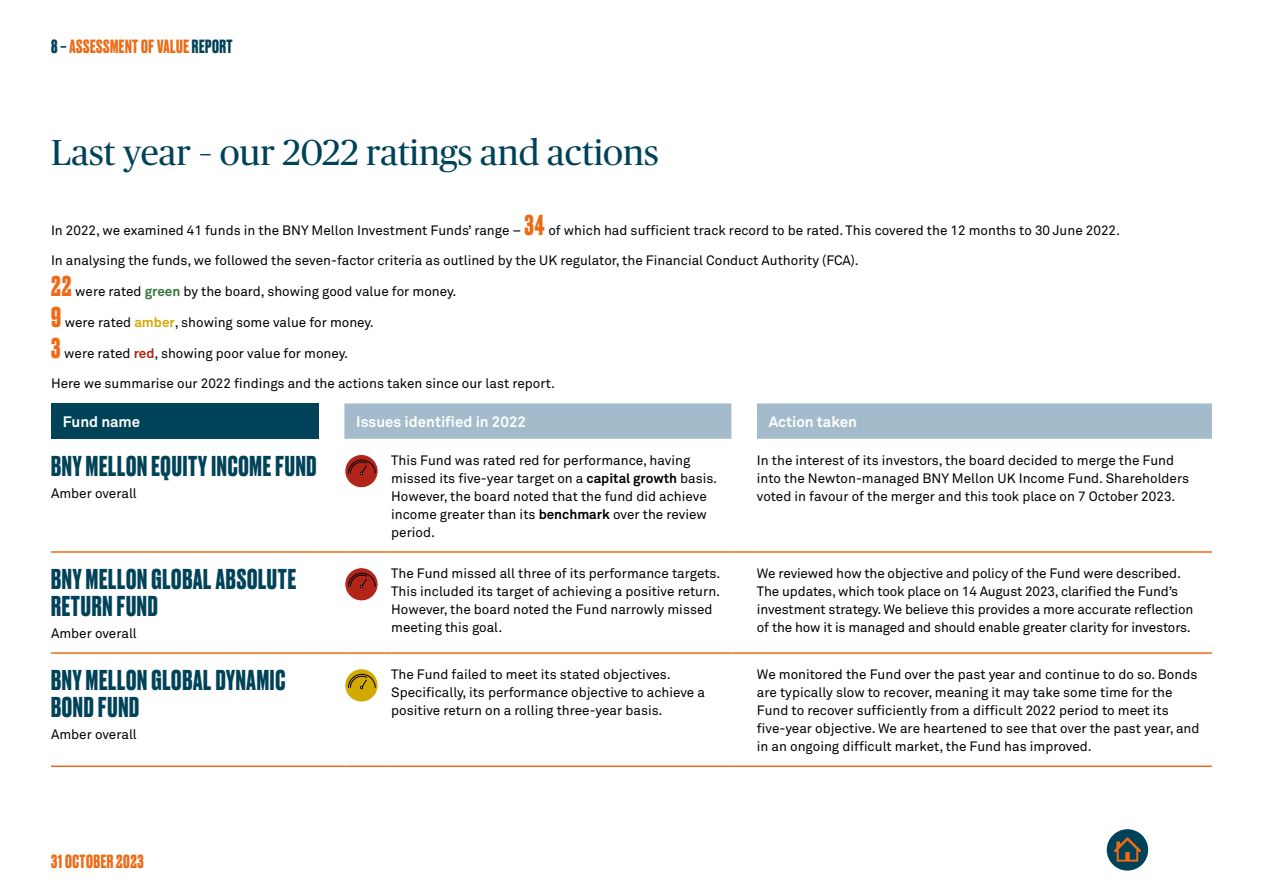
<style>
.page{position:relative;width:1263px;height:893px;background:#fff}
.page>*{position:absolute;margin:0;border:0;box-sizing:border-box;transform-origin:0 0}
.t1{font:36px "Publico Headline";color:#004258}
.t2{font:700 27px/27px "Druk";letter-spacing:.03em;color:#004258}
.t3{font:700 18px "Druk";letter-spacing:.03em;color:#ed6b17}
.t4{font:700 15px "Akkurat Pro";color:#fff}
.t5{font:13.5px/18px "Akkurat Pro";color:#000}
.s1{color:#004258}
.s2{font-family:"Druk";font-weight:700;font-size:27px;color:#ed6b17}
.s3{font-weight:700;color:#31763b}
.s4{font-weight:700;color:#d1a900}
.s5{font-weight:700;color:#b2251a}
.s6{font-weight:700}
</style>
<div class="page">
<div style="left:51px;top:403px;width:268px;height:36px;background:#004258"></div>
<svg style="left:344px;top:403px;width:868px;height:36px;background:#a7becc"></svg>
<hr style="left:51px;top:652px;width:268px;height:2px;background:#ed6b17">
<hr style="left:319px;top:652px;width:25px;height:2px;background:#ed6b17">
<hr style="left:344px;top:652px;width:47px;height:2px;background:#ed6b17">
<hr style="left:391px;top:652px;width:340px;height:2px;background:#ed6b17">
<hr style="left:731px;top:652px;width:26px;height:2px;background:#ed6b17">
<hr style="left:757px;top:652px;width:455px;height:2px;background:#ed6b17">
<hr style="left:51px;top:551px;width:268px;height:2px;background:#ed6b17">
<hr style="left:51px;top:765px;width:268px;height:2px;background:#ed6b17">
<hr style="left:319px;top:551px;width:25px;height:2px;background:#ed6b17">
<hr style="left:319px;top:765px;width:25px;height:2px;background:#ed6b17">
<hr style="left:344px;top:551px;width:47px;height:2px;background:#ed6b17">
<hr style="left:344px;top:765px;width:47px;height:2px;background:#ed6b17">
<hr style="left:391px;top:551px;width:340px;height:2px;background:#ed6b17">
<hr style="left:391px;top:765px;width:340px;height:2px;background:#ed6b17">
<hr style="left:731px;top:551px;width:26px;height:2px;background:#ed6b17">
<hr style="left:731px;top:765px;width:26px;height:2px;background:#ed6b17">
<hr style="left:757px;top:551px;width:455px;height:2px;background:#ed6b17">
<hr style="left:757px;top:765px;width:455px;height:2px;background:#ed6b17">
<div style="left:345px;top:454px;width:33px;height:34px;background:#b2251a;border-radius:50%"></div>
<div style="left:344px;top:454px;width:34px;height:34px;border:1px solid #fff;border-radius:50%"></div>
<svg style="left:348px;top:459px;width:28px;height:16px"></svg>
<div style="left:345px;top:568px;width:33px;height:33px;background:#b2251a;border-radius:50%"></div>
<div style="left:344px;top:567px;width:34px;height:34px;border:1px solid #fff;border-radius:50%"></div>
<svg style="left:348px;top:573px;width:28px;height:15px"></svg>
<div style="left:345px;top:669px;width:33px;height:33px;background:#d1a900;border-radius:50%"></div>
<div style="left:344px;top:668px;width:34px;height:34px;border:1px solid #fff;border-radius:50%"></div>
<svg style="left:348px;top:674px;width:28px;height:15px"></svg>
<div style="left:1107px;top:829px;width:41px;height:42px;background:#004258;border-radius:50%"></div>
<svg style="left:1114px;top:837px;width:27px;height:25px"></svg>
<h3 class="t3" style="left:51px;top:34px;width:183px"><span class="s1">8 –</span> ASSESSMENT OF VALUE<span class="s1">REPORT</span></h3>
<h1 class="t1" style="left:51px;top:127px;width:609px">Last year – our 2022 ratings and actions</h1>
<p class="t5" style="left:51px;top:221px;width:1070px">In 2022, we examined 41 funds in the BNY Mellon Investment Funds’ range – <span class="s2">34</span> of which had sufficient track record to be rated. This covered the 12 months to 30 June 2022.</p>
<p class="t5" style="left:51px;top:252px;width:809px">In analysing the funds, we followed the seven-factor criteria as outlined by the UK regulator, the Financial Conduct Authority (FCA).</p>
<p class="t5" style="left:51px;top:283px;width:407px"><span class="s2">22</span> were rated <span class="s3">green</span> by the board, showing good value for money.</p>
<p class="t5" style="left:51px;top:313px;width:324px"><span class="s2">9</span> were rated <span class="s4">amber</span>, showing some value for money.</p>
<p class="t5" style="left:51px;top:344px;width:298px"><span class="s2">3</span> were rated <span class="s5">red</span>, showing poor value for money.</p>
<p class="t5" style="left:51px;top:375px;width:506px">Here we summarise our 2022 findings and the actions taken since our last report.</p>
<p class="t4" style="left:63px;top:412px;width:79px">Fund name</p>
<p class="t4" style="left:356px;top:412px;width:171px">Issues identified in 2022</p>
<p class="t4" style="left:769px;top:412px;width:90px">Action taken</p>
<h2 class="t2" style="left:51px;top:451px;width:267px">BNY MELLON EQUITY INCOME FUND</h2>
<p class="t5" style="left:51px;top:484px;width:87px">Amber overall</p>
<p class="t5" style="left:391px;top:451px;width:328px">This Fund was rated red for performance, having missed its five-year target on a <span class="s6">capital growth</span> basis.<br>However, the board noted that the fund did achieve income greater than its <span class="s6">benchmark</span> over the review period.</p>
<p class="t5" style="left:757px;top:451px;width:434px">In the interest of its investors, the board decided to merge the Fund into the Newton-managed BNY Mellon UK Income Fund. Shareholders voted in favour of the merger and this took place on 7 October 2023.</p>
<h2 class="t2" style="left:51px;top:564px;width:247px">BNY MELLON GLOBAL ABSOLUTE<br>RETURN FUND</h2>
<p class="t5" style="left:51px;top:624px;width:87px">Amber overall</p>
<h2 class="t2" style="left:51px;top:665px;width:236px">BNY MELLON GLOBAL DYNAMIC<br>BOND FUND</h2>
<p class="t5" style="left:51px;top:725px;width:87px">Amber overall</p>
<h3 class="t3" style="left:51px;top:849px;width:94px">31 OCTOBER 2023</h3>
<p class="t5" style="left:391px;top:564px;width:331px">The Fund missed all three of its performance targets.<br>This included its target of achieving a positive return.<br>However, the board noted the Fund narrowly missed meeting this goal.</p>
<p class="t5" style="left:757px;top:564px;width:438px">We reviewed how the objective and policy of the Fund were described.<br>The updates, which took place on 14 August 2023, clarified the Fund’s investment strategy. We believe this provides a more accurate reflection of the how it is managed and should enable greater clarity for investors.</p>
<p class="t5" style="left:391px;top:666px;width:315px">The Fund failed to meet its stated objectives.<br>Specifically, its performance objective to achieve a positive return on a rolling three-year basis.</p>
<p class="t5" style="left:757px;top:666px;width:444px">We monitored the Fund over the past year and continue to do so. Bonds are typically slow to recover, meaning it may take some time for the Fund to recover sufficiently from a difficult 2022 period to meet its five‑year objective. We are heartened to see that over the past year, and in an ongoing difficult market, the Fund has improved.</p>
</div>
